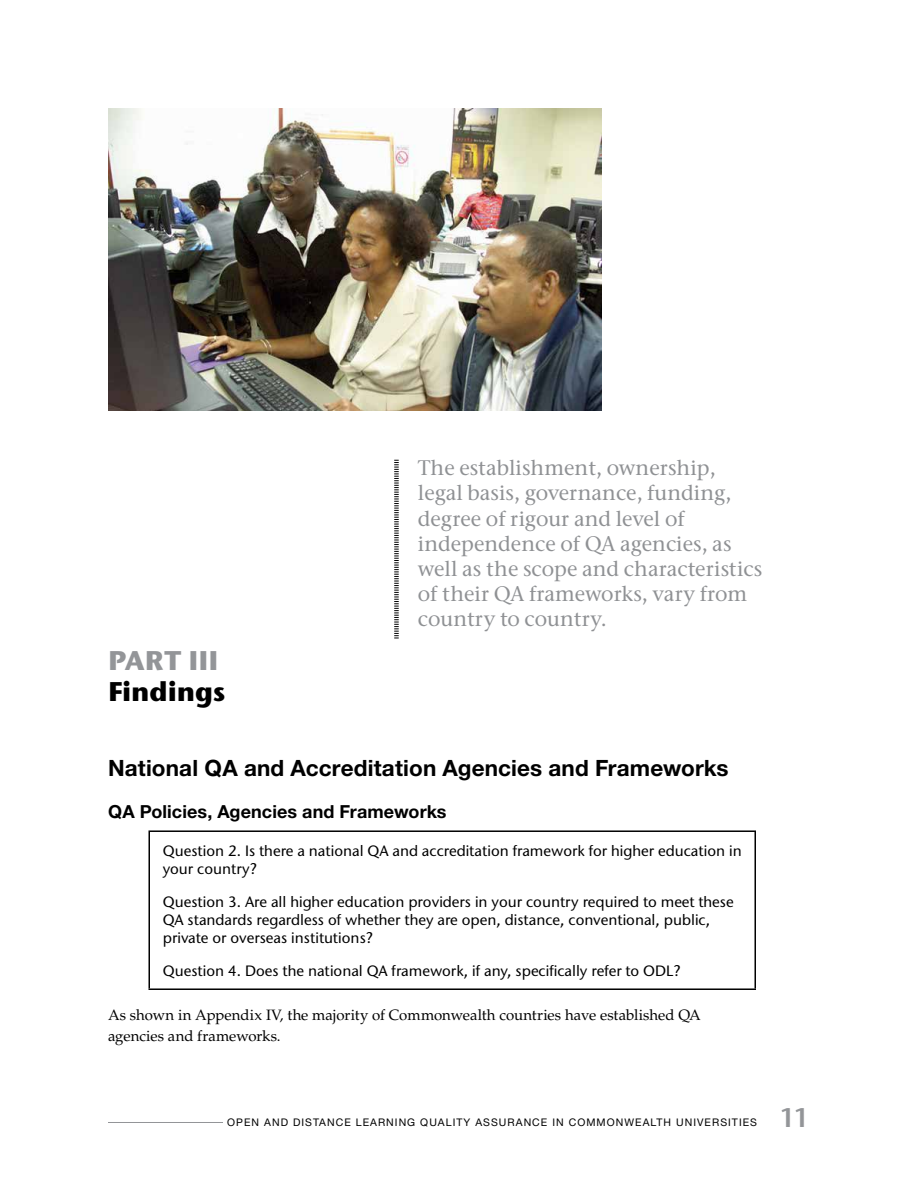
<style>
.page{position:relative;width:918px;height:1188px;background:#fff}
.page>*{position:absolute;margin:0;border:0;box-sizing:border-box;transform-origin:0 0}
.t1{font:700 27px "Stone Sans ITC Std";letter-spacing:-.005em;color:#000}
.t2{font:700 27px "Stone Sans ITC Std";letter-spacing:.005em;color:#939598}
.t3{font:600 27px "Stone Sans ITC Std";color:#939598}
.t4{font:700 22.5px "Helvetica Neue LT Std";letter-spacing:.005em;color:#000}
.t5{font:500 21px/25.2px "Stone Serif ITC Std";color:#8f9194}
.t6{font:700 18px "Helvetica Neue LT Std";letter-spacing:.005em;color:#000}
.t7{font:500 15px/18px "Stone Sans ITC Std";color:#000}
.t8{font:15px/21px "Palatino LT Std";letter-spacing:-.005em;color:#000}
.t9{font:10.5px "Helvetica Neue LT Std";letter-spacing:.1em;color:#000}
</style>
<div class="page">
<hr style="left:108px;top:1122px;width:115px;height:1px;background:#939598">
<hr style="left:148px;top:830px;width:608px;height:2px;background:#000">
<hr style="left:148px;top:832px;width:2px;height:156px;background:#000">
<hr style="left:754px;top:832px;width:2px;height:156px;background:#000">
<hr style="left:148px;top:988px;width:608px;height:2px;background:#000">
<img style="left:108px;top:108px;width:493px;height:302px">
<svg style="left:394px;top:460px;width:5px;height:179px"></svg>
<h1 class="t2" style="left:108px;top:643px;width:112px">PART III</h1>
<h1 class="t1" style="left:108px;top:674px;width:119px">Findings</h1>
<h3 class="t5" style="left:418px;top:456px;width:346px">The establishment, ownership, legal basis, governance, funding, degree of rigour and level of independence of QA agencies, as well as the scope and characteristics of their QA frameworks, vary from country to country.</h3>
<h2 class="t4" style="left:108px;top:755px;width:622px">National QA and Accreditation Agencies and Frameworks</h2>
<p class="t6" style="left:108px;top:800px;width:340px">QA Policies, Agencies and Frameworks</p>
<p class="t7" style="left:163px;top:841px;width:580px">Question 2. Is there a national QA and accreditation framework for higher education in your country?</p>
<p class="t7" style="left:163px;top:892px;width:573px">Question 3. Are all higher education providers in your country required to meet these<br>QA standards regardless of whether they are open, distance, conventional, public, private or overseas institutions?</p>
<p class="t7" style="left:163px;top:961px;width:519px">Question 4. Does the national QA framework, if any, specifically refer to ODL?</p>
<p class="t8" style="left:108px;top:1005px;width:594px">As shown in Appendix IV, the majority of Commonwealth countries have established QA agencies and frameworks.</p>
<p class="t9" style="left:227px;top:1116px;width:531px">OPEN AND DISTANCE LEARNING QUALITY ASSURANCE IN COMMONWEALTH UNIVERSITIES</p>
<h1 class="t3" style="left:780px;top:1100px;width:32px">11</h1>
</div>
